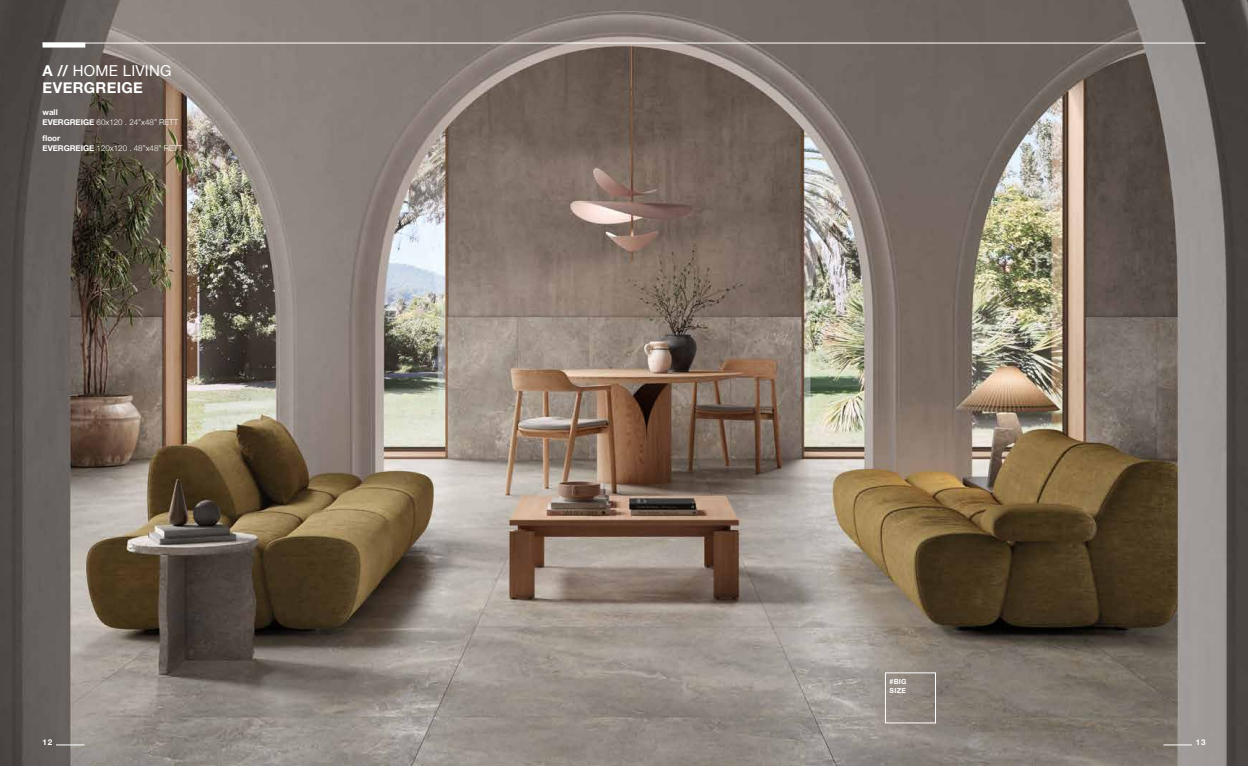
<style>
.page{position:relative;width:1248px;height:766px;background:#fff}
.page>*{position:absolute;margin:0;border:0;box-sizing:border-box;transform-origin:0 0}
.t1{font:700 15px/17px "Helvetica Neue";letter-spacing:.025em;color:#fff}
.t2{font:300 8px/10px "Helvetica Neue";color:#fff}
.t3{font:700 8px "Helvetica Neue";color:#fff}
.t4{font:700 7px/9px "Helvetica Neue";letter-spacing:.045em;color:#fff}
.s1{font-weight:400}
.s2{font-weight:700}
</style>
<div class="page">
<img style="left:0;top:0;width:1247px;height:765px">
<div style="left:884px;top:672px;width:51px;height:51px;border:1px solid #fff"></div>
<hr style="left:43px;top:43px;width:1162px;height:1px;background:#fff">
<div style="left:43px;top:43px;width:42px;height:5px;background:#fff"></div>
<svg style="left:56px;top:744px;width:28px;height:1px"></svg>
<svg style="left:1163px;top:744px;width:28px;height:1px"></svg>
<h1 class="t1" style="left:43px;top:64px;width:130px">A // <span class="s1">HOME LIVING<br></span>EVERGREIGE</h1>
<p class="t2" style="left:43px;top:107px;width:137px"><span class="s2">wall<br>EVERGREIGE</span> 60x120 . 24”x48” RETT</p>
<p class="t2" style="left:43px;top:133px;width:142px"><span class="s2">floor<br>EVERGREIGE</span> 120x120 . 48”x48” RETT</p>
<p class="t4" style="left:889px;top:677px;width:19px">#BIG<br>SIZE</p>
<p class="t3" style="left:43px;top:739px;width:11px">12</p>
<p class="t3" style="left:1195px;top:739px;width:11px">13</p>
</div>
